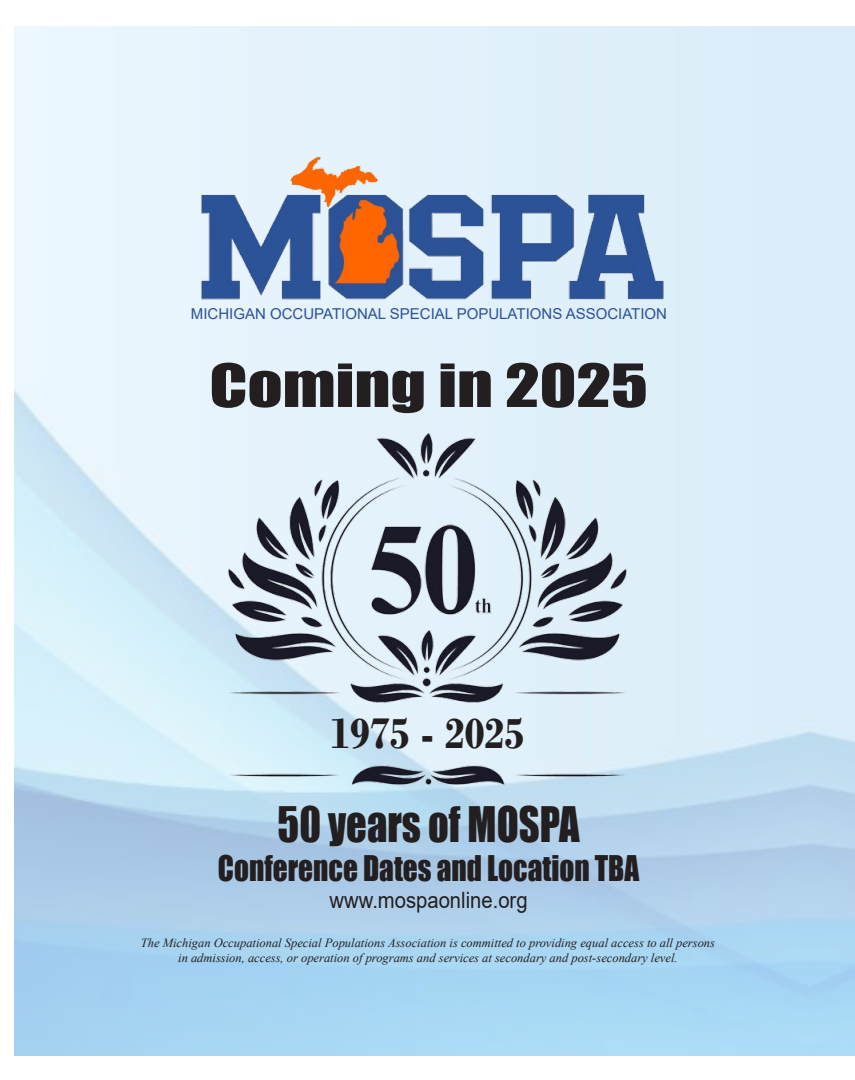
<style>
.page{position:relative;width:855px;height:1080px;background:#fff}
.page>*{position:absolute;margin:0;border:0;box-sizing:border-box;transform-origin:0 0}
.t1{font:55px "Impact";color:#231f20;scale:1.25 1}
.t2{font:45px "Impact";color:#231f20;scale:.9 1}
.t3{font:700 45px "Bodoni";color:#231f20;scale:.9 1}
.t4{font:32.5px "Impact";color:#231f20;scale:.9 1}
.t5{font:22.5px "Arial";color:#231f20;scale:.9 1}
.t6{font:15px "Arial";color:#2c5398}
.t7{font:italic 12.5px "Times New Roman";color:#231f20}
</style>
<div class="page">
<img style="left:121px;top:131px;width:632px;height:174px">
<img style="left:217px;top:425px;width:421px;height:375px">
<p class="t6" style="left:191px;top:304px;width:478px">MICHIGAN OCCUPATIONAL SPECIAL POPULATIONS ASSOCIATION</p>
<p class="t1" style="left:209px;top:343px;width:352px">Coming in 2025</p>
<p class="t3" style="left:330px;top:707px;width:217px">1975 - 2025</p>
<p class="t2" style="left:278px;top:789px;width:337px">50 years of MOSPA</p>
<p class="t4" style="left:218px;top:843px;width:470px">Conference Dates and Location TBA</p>
<p class="t5" style="left:330px;top:884px;width:222px">www.mospaonline.org</p>
<p class="t7" style="left:141px;top:935px;width:576px">The Michigan Occupational Special Populations Association is committed to providing equal access to all persons</p>
<p class="t7" style="left:178px;top:950px;width:501px">in admission, access, or operation of programs and services at secondary and post-secondary level.</p>
</div>
